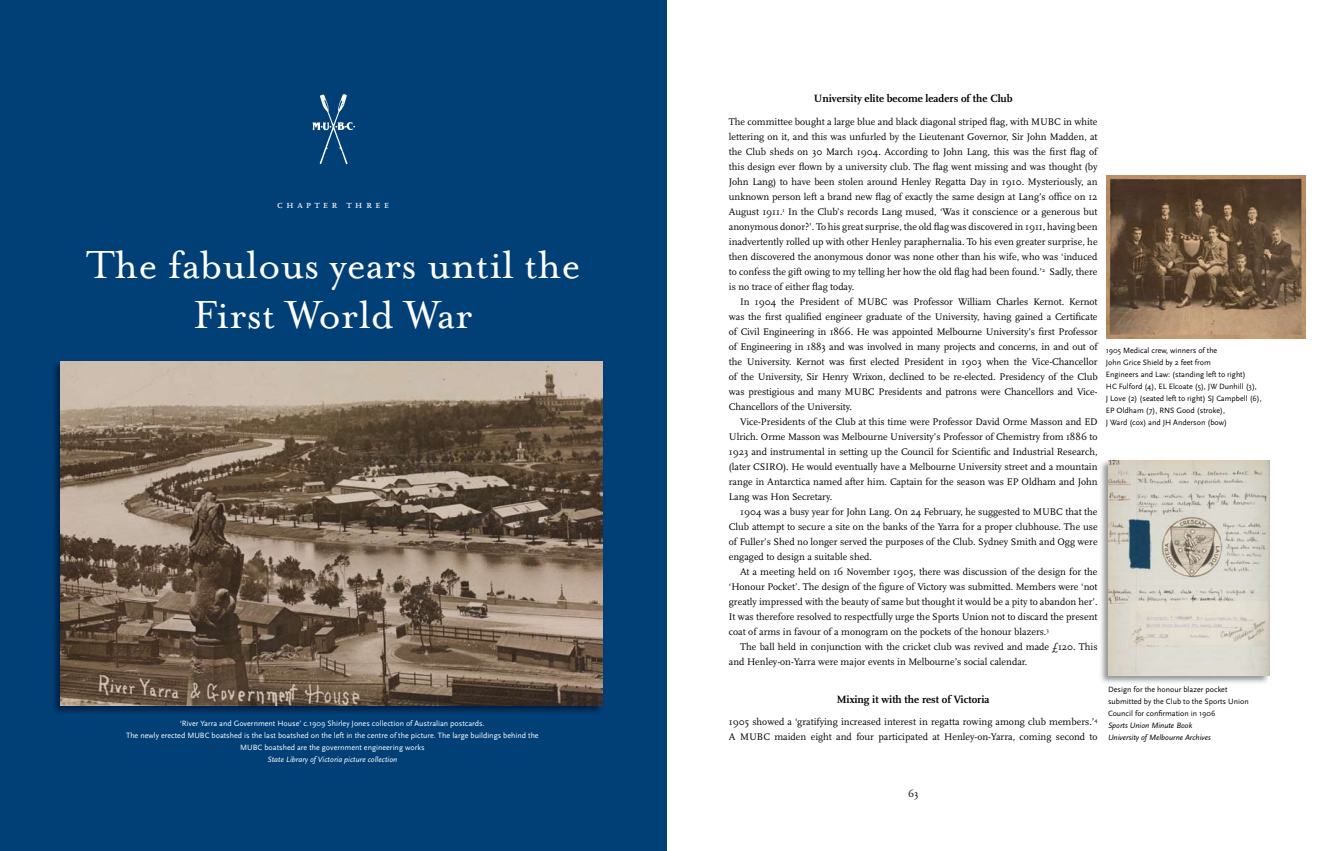
<style>
.page{position:relative;width:1333px;height:851px;background:#fff}
.page>*{position:absolute;margin:0;border:0;box-sizing:border-box;transform-origin:0 0}
.t1{font:45px/50px "Mrs Eaves Roman";color:#fff;text-align:center}
.t2{font:700 11px "Scala";color:#000}
.t3{font:11px "Scala Caps";letter-spacing:.3em;color:#fff}
.t4{font:10px/15px "Scala";color:#000;text-align:justify}
.t5{font:8px/12px "Scala Sans";color:#000}
.t6{font:8px/12px "Scala Sans";color:#fff;text-align:center}
.t7{font:italic 8px/12px "Scala Sans";color:#000}
.t8{font:italic 8px "Scala Sans";color:#fff}
</style>
<div class="page">
<div style="left:0;top:0;width:666px;height:850px;background:#004077"></div>
<img style="left:312px;top:94px;width:44px;height:70px">
<img style="left:54px;top:361px;width:549px;height:352px">
<img style="left:61px;top:361px;width:541px;height:344px">
<img style="left:1106px;top:175px;width:199px;height:163px">
<img style="left:1101px;top:460px;width:169px;height:223px">
<img style="left:1108px;top:460px;width:161px;height:215px">
<p class="t3" style="left:277px;top:198px;width:113px">chapter three</p>
<h1 class="t1" style="left:86px;top:240px;width:496px">The fabulous years until the<br>First World War</h1>
<p class="t6" style="left:126px;top:717px;width:414px">‘River Yarra and Government House’ c.1909 Shirley Jones collection of Australian postcards.<br>The newly erected MUBC boatshed is the last boatshed on the left in the centre of the picture. The large buildings behind the<br>MUBC boatshed are the government engineering works</p>
<p class="t8" style="left:267px;top:755px;width:131px">State Library of Victoria picture collection</p>
<p class="t2" style="left:813px;top:92px;width:200px">University elite become leaders of the Club</p>
<p class="t4" style="left:728px;top:114px;width:370px">The committee bought a large blue and black diagonal striped flag, with MUBC in white lettering on it, and this was unfurled by the Lieutenant Governor, Sir John Madden, at the Club sheds on 30 March 1904. According to John Lang, this was the first flag of this design ever flown by a university club. The flag went missing and was thought (by John Lang) to have been stolen around Henley Regatta Day in 1910. Mysteriously, an unknown person left a brand new flag of exactly the same design at Lang’s office on 12<br>August 1911.<sup>1</sup> In the Club’s records Lang mused, ‘Was it conscience or a generous but anonymous donor?’. To his great surprise, the old flag was discovered in 1911, having been inadvertently rolled up with other Henley paraphernalia. To his even greater surprise, he then discovered the anonymous donor was none other than his wife, who was ‘induced to confess the gift owing to my telling her how the old flag had been found.’<sup>2</sup> Sadly, there is no trace of either flag today.</p>
<p class="t4" style="left:728px;top:294px;width:370px;text-indent:11px">In 1904 the President of MUBC was Professor William Charles Kernot. Kernot was the first qualified engineer graduate of the University, having gained a Certificate of Civil Engineering in 1866. He was appointed Melbourne University’s first Professor of Engineering in 1883 and was involved in many projects and concerns, in and out of the University. Kernot was first elected President in 1903 when the Vice-Chancellor of the University, Sir Henry Wrixon, declined to be re-elected. Presidency of the Club was prestigious and many MUBC Presidents and patrons were Chancellors and Vice-Chancellors of the University.</p>
<p class="t4" style="left:728px;top:414px;width:370px;text-indent:11px">Vice-Presidents of the Club at this time were Professor David Orme Masson and ED Ulrich. Orme Masson was Melbourne University’s Professor of Chemistry from 1886 to 1923 and instrumental in setting up the Council for Scientific and Industrial Research, (later CSIRO). He would eventually have a Melbourne University street and a mountain range in Antarctica named after him. Captain for the season was EP Oldham and John Lang was Hon Secretary.</p>
<p class="t4" style="left:728px;top:504px;width:370px;text-indent:11px">1904 was a busy year for John Lang. On 24 February, he suggested to MUBC that the Club attempt to secure a site on the banks of the Yarra for a proper clubhouse. The use of Fuller’s Shed no longer served the purposes of the Club. Sydney Smith and Ogg were engaged to design a suitable shed.</p>
<p class="t4" style="left:728px;top:564px;width:370px;text-indent:11px">At a meeting held on 16 November 1905, there was discussion of the design for the ‘Honour Pocket’. The design of the figure of Victory was submitted. Members were ‘not greatly impressed with the beauty of same but thought it would be a pity to abandon her’.<br>It was therefore resolved to respectfully urge the Sports Union not to discard the present coat of arms in favour of a monogram on the pockets of the honour blazers.<sup>3</sup></p>
<p class="t4" style="left:729px;top:639px;width:370px;text-indent:11px">The ball held in conjunction with the cricket club was revived and made £120. This and Henley-on-Yarra were major events in Melbourne’s social calendar.</p>
<p class="t2" style="left:836px;top:692px;width:154px">Mixing it with the rest of Victoria</p>
<p class="t4" style="left:729px;top:714px;width:370px">1905 showed a ‘gratifying increased interest in regatta rowing among club members.’<sup>4<br></sup>A MUBC maiden eight and four participated at Henley-on-Yarra, coming second to</p>
<p class="t5" style="left:1105px;top:345px;width:157px">1905 Medical crew, winners of the<br>John Grice Shield by 2 feet from<br>Engineers and Law: (standing left to right)<br>HC Fulford (4), EL Elcoate (5), JW Dunhill (3),<br>J Love (2) (seated left to right) SJ Campbell (6), EP Oldham (7), RNS Good (stroke),<br>J Ward (cox) and JH Anderson (bow)</p>
<p class="t5" style="left:1107px;top:683px;width:142px">Design for the honour blazer pocket submitted by the Club to the Sports Union<br>Council for confirmation in 1906</p>
<p class="t7" style="left:1107px;top:719px;width:104px">Sports Union Minute Book<br>University of Melbourne Archives</p>
<p class="t4" style="left:908px;top:786px;width:12px">63</p>
</div>
